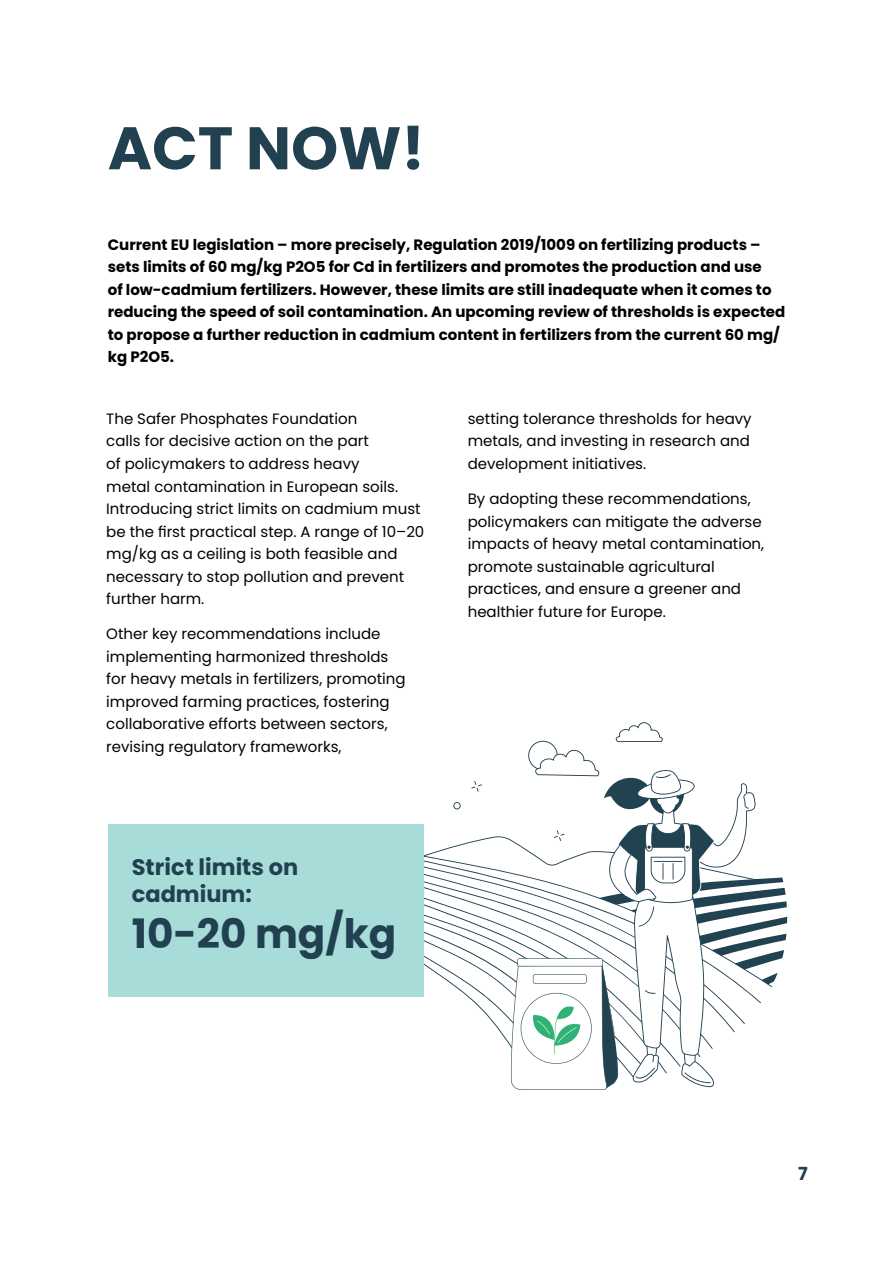
<style>
.page{position:relative;width:893px;height:1263px;background:#fff}
.page>*{position:absolute;margin:0;border:0;box-sizing:border-box;transform-origin:0 0}
.t1{font:700 60px "Poppins";color:#214150}
.t2{font:700 40.5px "Poppins";color:#214150}
.t3{font:700 22.5px/27px "Poppins";color:#214150}
.t4{font:700 18px "Poppins";color:#214150}
.t5{font:15px/22.5px "Poppins";color:#000}
.t6{font:700 15px/22.5px "Poppins";color:#000}
</style>
<div class="page">
<svg style="left:404px;top:722px;width:383px;height:368px"></svg>
<div style="left:108px;top:823px;width:316px;height:173px;background:#a8dcd9"></div>
<h1 class="t1" style="left:108px;top:113px;width:319px">ACT NOW!</h1>
<p class="t6" style="left:108px;top:233px;width:679px">Current EU legislation – more precisely, Regulation 2019/1009 on fertilizing products – sets limits of 60 mg/kg P2O5 for Cd in fertilizers and promotes the production and use<br>of low-cadmium fertilizers. However, these limits are still inadequate when it comes to reducing the speed of soil contamination. An upcoming review of thresholds is expected to propose a further reduction in cadmium content in fertilizers from the current 60 mg/ kg P2O5.</p>
<p class="t5" style="left:106px;top:408px;width:320px">The Safer Phosphates Foundation<br>calls for decisive action on the part<br>of policymakers to address heavy<br>metal contamination in European soils.<br>Introducing strict limits on cadmium must be the first practical step. A range of 10–20 mg/kg as a ceiling is both feasible and necessary to stop pollution and prevent further harm.</p>
<p class="t5" style="left:106px;top:623px;width:301px">Other key recommendations include implementing harmonized thresholds for heavy metals in fertilizers, promoting improved farming practices, fostering collaborative efforts between sectors, revising regulatory frameworks,</p>
<h3 class="t3" style="left:132px;top:853px;width:168px">Strict limits on cadmium:</h3>
<h2 class="t2" style="left:132px;top:910px;width:266px">10-20 mg/kg</h2>
<p class="t5" style="left:468px;top:408px;width:285px">setting tolerance thresholds for heavy metals, and investing in research and development initiatives.</p>
<p class="t5" style="left:468px;top:488px;width:298px">By adopting these recommendations, policymakers can mitigate the adverse impacts of heavy metal contamination, promote sustainable agricultural practices, and ensure a greener and healthier future for Europe.</p>
<p class="t4" style="left:798px;top:1163px;width:11px">7</p>
</div>
